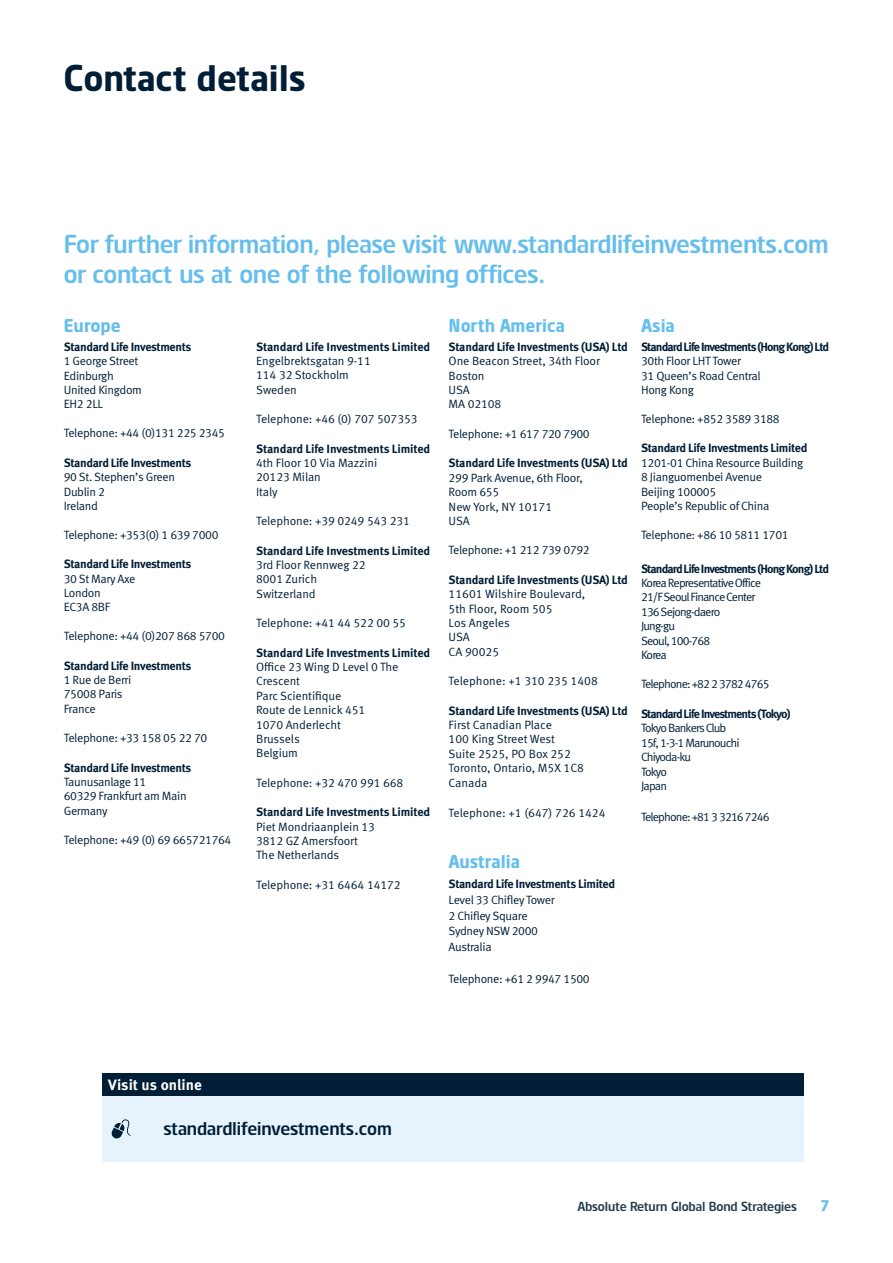
<style>
.page{position:relative;width:893px;height:1263px;background:#fff}
.page>*{position:absolute;margin:0;border:0;box-sizing:border-box;transform-origin:0 0}
.t1{font:700 36px "Standard Life";color:#001e36}
.t2{font:25.05px/30px "Standard Life";letter-spacing:-.01em;color:#65beec}
.t3{font:700 18px "Standard Life";color:#65beec}
.t4{font:18px "Standard Life";color:#001e36}
.t5{font:700 15px "Meta Standard Life Pro TF";color:#fff}
.t6{font:700 15px "Standard Life";color:#65beec}
.t7{font:12.75px "Standard Life";letter-spacing:-.005em;color:#223a4c}
.t8{font:12px/14.4px "Meta Standard Life Pro TF Norm";letter-spacing:-.03em;color:#001e36}
.t9{font:12px/14.4px "Meta Standard Life Pro TF Norm";letter-spacing:-.01em;color:#001e36}
.t10{font:700 12px "Meta Standard Life Pro TF";letter-spacing:-.03em;color:#001e36}
.t11{font:12px/14.4px "Meta Standard Life Pro TF Norm";letter-spacing:-.005em;color:#001e36}
.t12{font:700 12px "Meta Standard Life Pro TF";letter-spacing:-.01em;color:#001e36}
.t13{font:12px/14.4px "Meta Standard Life Pro TF Norm";letter-spacing:-.07em;color:#001e36}
.t14{font:700 12px "Meta Standard Life Pro TF";letter-spacing:-.07em;color:#001e36}
.t15{font:12px/14.4px "Meta Standard Life Pro TF Norm";letter-spacing:-.075em;color:#001e36}
.t16{font:700 12px "Meta Standard Life Pro TF";letter-spacing:-.075em;color:#001e36}
</style>
<div class="page">
<div style="left:102px;top:1073px;width:702px;height:23px;background:#001e36"></div>
<div style="left:102px;top:1096px;width:702px;height:66px;background:#e6f3fd"></div>
<svg style="left:112px;top:1119px;width:19px;height:20px"></svg>
<h1 class="t1" style="left:64px;top:56px;width:244px">Contact details</h1>
<h2 class="t2" style="left:64px;top:229px;width:766px">For further information, please visit www.standardlifeinvestments.com or contact us at one of the following offices.</h2>
<h3 class="t3" style="left:64px;top:314px;width:58px">Europe</h3>
<p class="t10" style="left:64px;top:337px;width:129px">Standard Life Investments</p>
<p class="t8" style="left:64px;top:353px;width:80px">1 George Street<br>Edinburgh<br>United Kingdom<br>EH2 2LL</p>
<p class="t8" style="left:64px;top:425px;width:163px">Telephone: +44 (0)131 225 2345</p>
<p class="t10" style="left:64px;top:453px;width:129px">Standard Life Investments</p>
<p class="t8" style="left:64px;top:469px;width:113px">90 St. Stephen’s Green<br>Dublin 2<br>Ireland</p>
<p class="t8" style="left:64px;top:527px;width:156px">Telephone: +353(0) 1 639 7000</p>
<p class="t10" style="left:64px;top:554px;width:129px">Standard Life Investments</p>
<p class="t8" style="left:64px;top:570px;width:73px">30 St Mary Axe<br>London<br>EC3A 8BF</p>
<p class="t8" style="left:64px;top:628px;width:163px">Telephone: +44 (0)207 868 5700</p>
<p class="t10" style="left:64px;top:656px;width:129px">Standard Life Investments</p>
<p class="t8" style="left:64px;top:672px;width:69px">1 Rue de Berri<br>75008 Paris<br>France</p>
<p class="t8" style="left:64px;top:730px;width:145px">Telephone: +33 158 05 22 70</p>
<p class="t10" style="left:64px;top:758px;width:129px">Standard Life Investments</p>
<p class="t8" style="left:64px;top:774px;width:124px">Taunusanlage 11<br>60329 Frankfurt am Main<br>Germany</p>
<p class="t8" style="left:64px;top:832px;width:169px">Telephone: +49 (0) 69 665721764</p>
<p class="t12" style="left:256px;top:337px;width:176px">Standard Life Investments Limited</p>
<p class="t9" style="left:256px;top:353px;width:116px">Engelbrektsgatan 9-11<br>114 32 Stockholm<br>Sweden</p>
<p class="t9" style="left:256px;top:411px;width:163px">Telephone: +46 (0) 707 507353</p>
<p class="t12" style="left:256px;top:439px;width:176px">Standard Life Investments Limited</p>
<p class="t9" style="left:256px;top:455px;width:123px">4th Floor 10 Via Mazzini<br>20123 Milan<br>Italy</p>
<p class="t9" style="left:256px;top:513px;width:155px">Telephone: +39 0249 543 231</p>
<p class="t12" style="left:256px;top:541px;width:176px">Standard Life Investments Limited</p>
<p class="t9" style="left:256px;top:557px;width:111px">3rd Floor Rennweg 22<br>8001 Zurich<br>Switzerland</p>
<p class="t9" style="left:256px;top:615px;width:151px">Telephone: +41 44 522 00 55</p>
<p class="t12" style="left:256px;top:643px;width:176px">Standard Life Investments Limited</p>
<p class="t9" style="left:256px;top:659px;width:144px">Office 23 Wing D Level 0 The<br>Crescent<br>Parc Scientifique<br>Route de Lennick 451<br>1070 Anderlecht<br>Brussels<br>Belgium</p>
<p class="t9" style="left:256px;top:775px;width:149px">Telephone: +32 470 991 668</p>
<p class="t12" style="left:256px;top:803px;width:176px">Standard Life Investments Limited</p>
<p class="t9" style="left:256px;top:818px;width:120px">Piet Mondriaanplein 13<br>3812 GZ Amersfoort<br>The Netherlands</p>
<p class="t9" style="left:256px;top:877px;width:146px">Telephone: +31 6464 14172</p>
<h3 class="t3" style="left:449px;top:314px;width:118px">North America</h3>
<p class="t10" style="left:449px;top:337px;width:181px">Standard Life Investments (USA) Ltd</p>
<p class="t9" style="left:449px;top:353px;width:153px">One Beacon Street, 34th Floor<br>Boston<br>USA<br>MA 02108</p>
<p class="t8" style="left:449px;top:426px;width:143px">Telephone: +1 617 720 7900</p>
<p class="t10" style="left:449px;top:454px;width:181px">Standard Life Investments (USA) Ltd</p>
<p class="t8" style="left:449px;top:470px;width:136px">299 Park Avenue, 6th Floor,<br>Room 655<br>New York, NY 10171<br>USA</p>
<p class="t8" style="left:449px;top:542px;width:143px">Telephone: +1 212 739 0792</p>
<p class="t10" style="left:449px;top:570px;width:181px">Standard Life Investments (USA) Ltd</p>
<p class="t11" style="left:449px;top:586px;width:138px">11601 Wilshire Boulevard,<br>5th Floor, Room 505<br>Los Angeles<br>USA<br>CA 90025</p>
<p class="t11" style="left:449px;top:673px;width:151px">Telephone: +1 310 235 1408</p>
<p class="t10" style="left:449px;top:701px;width:181px">Standard Life Investments (USA) Ltd</p>
<p class="t11" style="left:449px;top:717px;width:137px">First Canadian Place<br>100 King Street West<br>Suite 2525, PO Box 252<br>Toronto, Ontario, M5X 1C8<br>Canada</p>
<p class="t11" style="left:449px;top:805px;width:158px">Telephone: +1 (647) 726 1424</p>
<h3 class="t3" style="left:449px;top:850px;width:73px">Australia</h3>
<p class="t10" style="left:449px;top:874px;width:168px">Standard Life Investments Limited</p>
<p class="t8" style="left:449px;top:891px;width:108px;line-height:15.8px">Level 33 Chifley Tower<br>2 Chifley Square<br>Sydney NSW 2000<br>Australia</p>
<p class="t8" style="left:449px;top:970px;width:143px">Telephone: +61 2 9947 1500</p>
<h3 class="t3" style="left:641px;top:314px;width:35px">Asia</h3>
<p class="t14" style="left:641px;top:337px;width:190px">Standard Life Investments (Hong Kong) Ltd</p>
<p class="t8" style="left:641px;top:353px;width:121px">30th Floor LHT Tower<br>31 Queen’s Road Central<br>Hong Kong</p>
<p class="t8" style="left:641px;top:411px;width:140px">Telephone: +852 3589 3188</p>
<p class="t10" style="left:641px;top:439px;width:168px">Standard Life Investments Limited</p>
<p class="t8" style="left:641px;top:455px;width:164px">1201-01 China Resource Building<br>8 Jianguomenbei Avenue<br>Beijing 100005<br>People’s Republic of China</p>
<p class="t8" style="left:641px;top:527px;width:149px">Telephone: +86 10 5811 1701</p>
<p class="t14" style="left:641px;top:559px;width:190px">Standard Life Investments (Hong Kong) Ltd</p>
<p class="t13" style="left:641px;top:575px;width:121px">Korea Representative Office<br>21/F Seoul Finance Center<br>136 Sejong-daero<br>Jung-gu<br>Seoul, 100-768<br>Korea</p>
<p class="t13" style="left:641px;top:676px;width:130px">Telephone: +82 2 3782 4765</p>
<p class="t16" style="left:641px;top:704px;width:151px">Standard Life Investments (Tokyo)</p>
<p class="t15" style="left:641px;top:720px;width:100px">Tokyo Bankers Club<br>15f, 1-3-1 Marunouchi<br>Chiyoda-ku<br>Tokyo<br>Japan</p>
<p class="t13" style="left:641px;top:808px;width:130px">Telephone: +81 3 3216 7246</p>
<p class="t5" style="left:108px;top:1073px;width:95px">Visit us online</p>
<h3 class="t4" style="left:164px;top:1117px;width:230px">standardlifeinvestments.com</h3>
<p class="t7" style="left:577px;top:1198px;width:221px">Absolute Return Global Bond Strategies</p>
<p class="t6" style="left:821px;top:1196px;width:9px">7</p>
</div>
